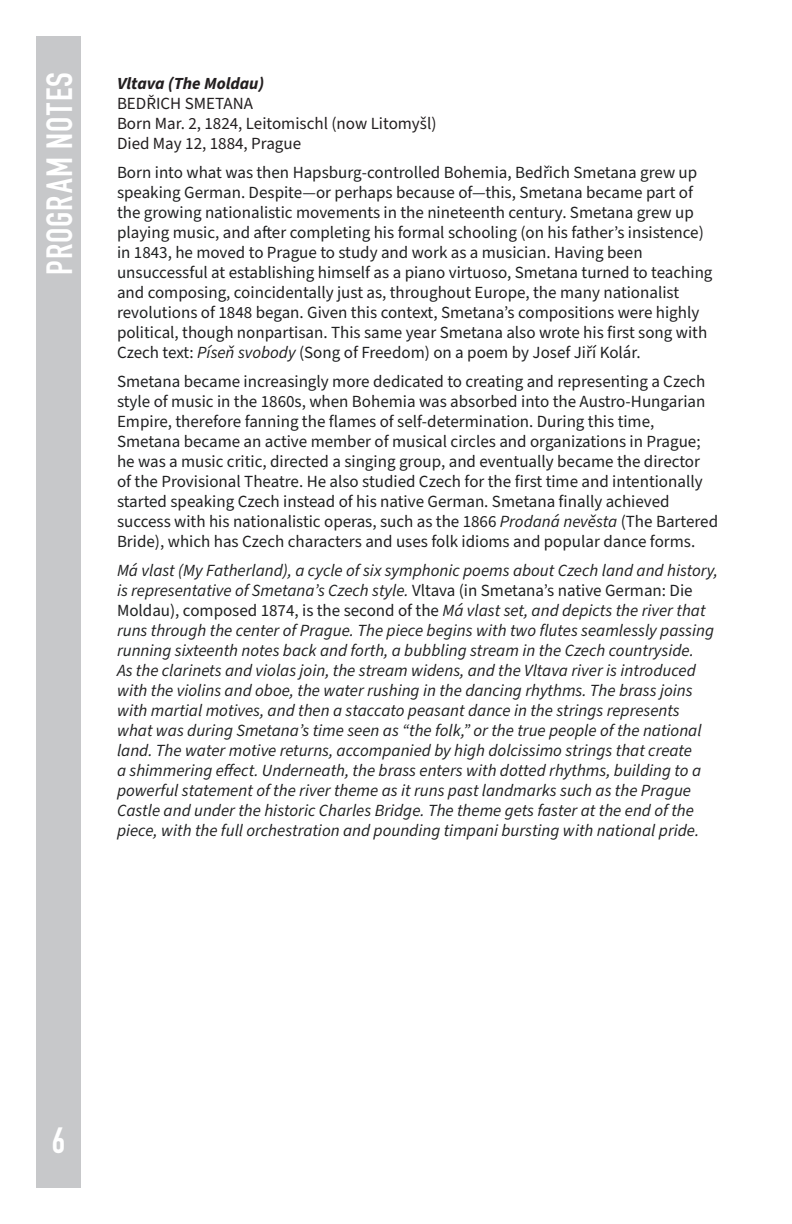
<style>
.page{position:relative;width:792px;height:1224px;background:#fff}
.page>*{position:absolute;margin:0;border:0;box-sizing:border-box;transform-origin:0 0}
.Headings{font:700 36px "DIN Condensed";letter-spacing:.035em;color:#fff}
.t1{font:17px/20px "Source Sans Pro";color:#202122}
.t2{font:italic 17px/20px "Source Sans Pro";color:#202122}
.t3{font:17px/20px "Source Sans Pro";color:#231f20}
.t4{font:italic 700 17px "Source Sans Pro";color:#231f20}
.s1{font-style:italic}
.s2{font-style:normal}
</style>
<div class="page">
<div style="left:36px;top:36px;width:45px;height:1152px;background:#c7c8ca"></div>
<p class="Headings" style="left:35px;top:275px;width:204px;rotate:-90deg">PROGRAM NOTES</p>
<p class="t4" style="left:117px;top:72px;width:149px">Vltava (The Moldau)</p>
<p class="t3" style="left:117px;top:94px;width:138px">BEDŘICH SMETANA</p>
<p class="t3" style="left:117px;top:114px;width:321px">Born Mar. 2, 1824, Leitomischl (now Litomyšl)<br>Died May 12, 1884, Prague</p>
<p class="t1" style="left:117px;top:163px;width:597px">Born into what was then Hapsburg-controlled Bohemia, Bedřich Smetana grew up speaking German. Despite—or perhaps because of—this, Smetana became part of the growing nationalistic movements in the nineteenth century. Smetana grew up playing music, and after completing his formal schooling (on his father’s insistence) in 1843, he moved to Prague to study and work as a musician. Having been unsuccessful at establishing himself as a piano virtuoso, Smetana turned to teaching and composing, coincidentally just as, throughout Europe, the many nationalist revolutions of 1848 began. Given this context, Smetana’s compositions were highly political, though nonpartisan. This same year Smetana also wrote his first song with Czech text: <span class="s1">Píseň svobody</span> (Song of Freedom) on a poem by Josef Jiří Kolár.</p>
<p class="t1" style="left:117px;top:372px;width:603px">Smetana became increasingly more dedicated to creating and representing a Czech style of music in the 1860s, when Bohemia was absorbed into the Austro-Hungarian Empire, therefore fanning the flames of self-determination. During this time, Smetana became an active member of musical circles and organizations in Prague; he was a music critic, directed a singing group, and eventually became the director of the Provisional Theatre. He also studied Czech for the first time and intentionally started speaking Czech instead of his native German. Smetana finally achieved success with his nationalistic operas, such as the 1866 <span class="s1">Prodaná nevěsta</span> (The Bartered Bride), which has Czech characters and uses folk idioms and popular dance forms.</p>
<p class="t2" style="left:117px;top:561px;width:603px">Má vlast (My Fatherland), a cycle of six symphonic poems about Czech land and history, is representative of Smetana’s Czech style. <span class="s2">Vltava (in Smetana’s native German: Die Moldau), composed 1874, is the second of the</span> Má vlast set, and depicts the river that runs through the center of Prague. The piece begins with two flutes seamlessly passing running sixteenth notes back and forth, a bubbling stream in the Czech countryside.<br>As the clarinets and violas join, the stream widens, and the Vltava river is introduced with the violins and oboe, the water rushing in the dancing rhythms. The brass joins with martial motives, and then a staccato peasant dance in the strings represents what was during Smetana’s time seen as “the folk,” or the true people of the national land. The water motive returns, accompanied by high dolcissimo strings that create<br>a shimmering effect. Underneath, the brass enters with dotted rhythms, building to a powerful statement of the river theme as it runs past landmarks such as the Prague Castle and under the historic Charles Bridge. The theme gets faster at the end of the piece, with the full orchestration and pounding timpani bursting with national pride.</p>
<h1 class="Headings" style="left:52px;top:1116px;width:15px">6</h1>
</div>
